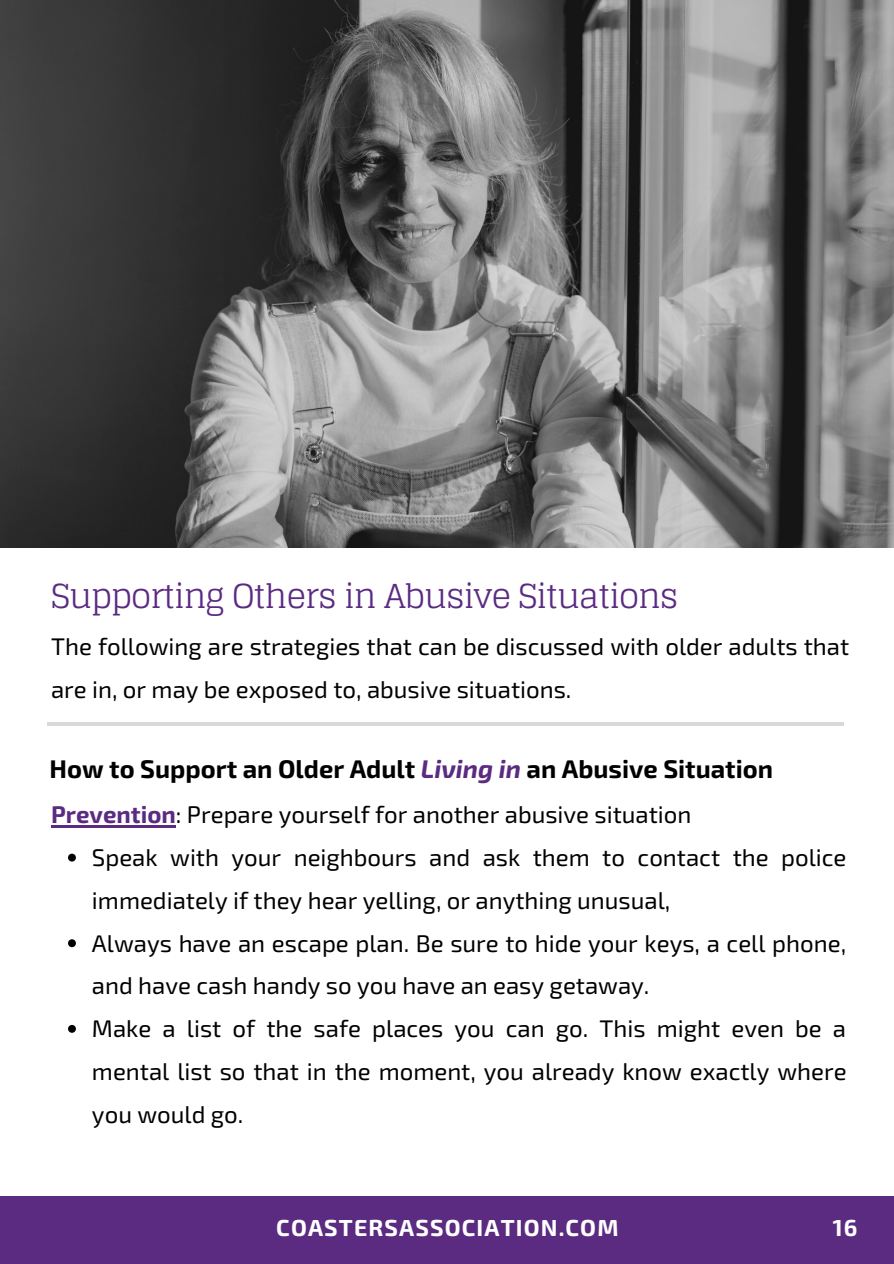
<style>
.page{position:relative;width:894px;height:1264px;background:#fff}
.page>*{position:absolute;margin:0;border:0;box-sizing:border-box;transform-origin:0 0}
.t1{font:33px "Glegoo";letter-spacing:-.03em;color:#5b2b82}
.t2{font:700 25.5px "Exo 2";color:#000}
.t3{font:24px/42.8px "Exo 2";color:#000}
.t4{font:700 23.25px "Exo 2";letter-spacing:.05em;color:#fff}
.s1{font-style:italic;color:#5b2b82}
.s2{font-weight:700;color:#5b2b82}
</style>
<div class="page">
<hr style="left:47px;top:722px;width:796px;height:4px;background:#d9d9d9">
<svg style="left:68px;top:853px;width:8px;height:8px"></svg>
<svg style="left:68px;top:939px;width:8px;height:8px"></svg>
<svg style="left:68px;top:1024px;width:8px;height:8px"></svg>
<hr style="left:51px;top:825px;width:125px;height:2px;background:#5b2b82">
<img style="left:0;top:0;width:893px;height:547px">
<div style="left:0;top:1196px;width:893px;height:67px;background:#5b2b82"></div>
<h1 class="t1" style="left:51px;top:577px;width:629px">Supporting Others in Abusive Situations</h1>
<p class="t3" style="left:51px;top:624px;width:799px">The following are strategies that can be discussed with older adults that are in, or may be exposed to, abusive situations.</p>
<p class="t2" style="left:50px;top:752px;width:724px">How to Support an Older Adult <span class="s1">Living in</span> an Abusive Situation</p>
<p class="t3" style="left:51px;top:792px;width:641px"><span class="s2">Prevention</span>: Prepare yourself for another abusive situation</p>
<p class="t3" style="left:92px;top:835px;width:755px">Speak with your neighbours and ask them to contact the police immediately if they hear yelling, or anything unusual,<br>Always have an escape plan. Be sure to hide your keys, a cell phone, and have cash handy so you have an easy getaway.<br>Make a list of the safe places you can go. This might even be a mental list so that in the moment, you already know exactly where you would go.</p>
<p class="t4" style="left:276px;top:1212px;width:343px">COASTERSASSOCIATION.COM</p>
<p class="t4" style="left:832px;top:1212px;width:26px">16</p>
</div>
